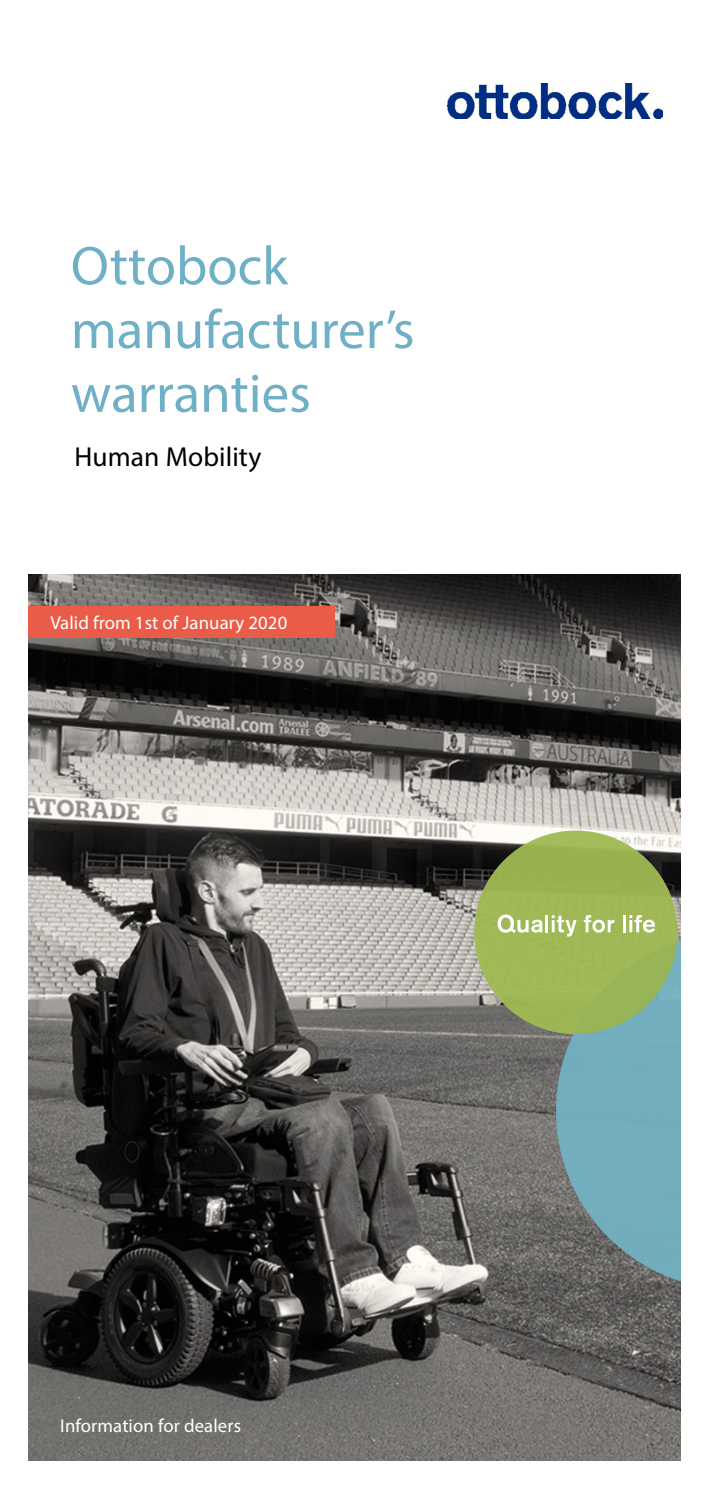
<style>
.page{position:relative;width:709px;height:1489px;background:#fff}
.page>*{position:absolute;margin:0;border:0;box-sizing:border-box;transform-origin:0 0}
.t1{font:55px/63.8px "Myriad Pro";color:#70b0c7}
.t2{font:27.5px "Myriad Pro";letter-spacing:.005em;color:#000}
.t3{font:18.75px "Myriad Pro";letter-spacing:.005em;color:#fff}
</style>
<div class="page">
<img style="left:28px;top:574px;width:652px;height:886px">
<svg style="left:556px;top:932px;width:124px;height:351px;background:#71a0ac"></svg>
<div style="left:474px;top:830px;width:203px;height:203px;background:#9fb756;border-radius:50%"></div>
<svg style="left:497px;top:914px;width:46px;height:18px"></svg>
<hr style="left:545px;top:915px;width:3px;height:17px;background:#fff">
<svg style="left:551px;top:915px;width:25px;height:21px"></svg>
<svg style="left:583px;top:915px;width:31px;height:17px"></svg>
<hr style="left:623px;top:915px;width:3px;height:17px;background:#fff">
<svg style="left:629px;top:915px;width:26px;height:17px"></svg>
<div style="left:28px;top:606px;width:307px;height:31px;background:#eb5c48"></div>
<img style="left:447px;top:83px;width:215px;height:35px">
<h1 class="t1" style="left:71px;top:233px;width:345px">Ottobock manufacturer’s warranties</h1>
<h2 class="t2" style="left:74px;top:439px;width:188px">Human Mobility</h2>
<p class="t3" style="left:50px;top:611px;width:238px">Valid from 1st of January 2020</p>
<p class="t3" style="left:60px;top:1414px;width:182px">Information for dealers</p>
</div>
